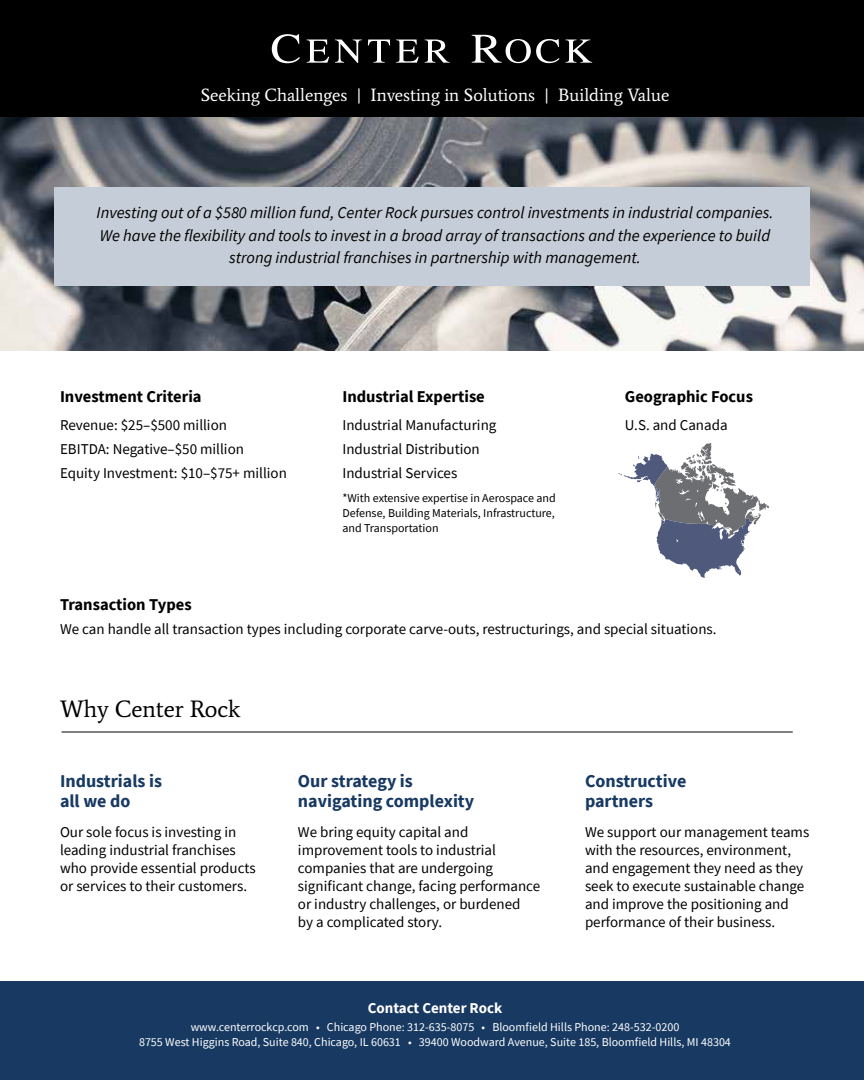
<style>
.page{position:relative;width:864px;height:1080px;background:#fff}
.page>*{position:absolute;margin:0;border:0;box-sizing:border-box;transform-origin:0 0}
.t1{font:24px "Average";color:#000}
.t2{font:700 18px/19.5px "Source Sans Pro";color:#173962}
.t3{font:18px "Average";color:#fff}
.t4{font:italic 16.5px/22.5px "Source Sans Pro";color:#000;text-align:center}
.t5{font:700 16.5px "Source Sans Pro";color:#000}
.t6{font:15px/18px "Source Sans Pro";color:#000}
.t7{font:700 15px "Source Sans Pro";color:#fff}
.t8{font:12px/15px "Source Sans Pro";color:#fff;text-align:center}
.t9{font:12px/15px "Source Sans Pro";color:#000;text-align:justify}
</style>
<div class="page">
<div style="left:0;top:0;width:864px;height:118px;background:#000"></div>
<img style="left:0;top:118px;width:864px;height:233px">
<div style="left:54px;top:187px;width:756px;height:99px;background:#c5ced8"></div>
<svg style="left:272px;top:34px;width:28px;height:29px"></svg>
<svg style="left:307px;top:40px;width:22px;height:23px"></svg>
<svg style="left:335px;top:40px;width:27px;height:23px"></svg>
<svg style="left:368px;top:40px;width:22px;height:23px"></svg>
<svg style="left:396px;top:40px;width:23px;height:23px"></svg>
<svg style="left:425px;top:40px;width:25px;height:23px"></svg>
<svg style="left:472px;top:35px;width:87px;height:28px"></svg>
<svg style="left:566px;top:40px;width:26px;height:23px"></svg>
<hr style="left:62px;top:732px;width:731px;height:1px;background:#000">
<div style="left:0;top:981px;width:864px;height:99px;background:#173962"></div>
<svg style="left:618px;top:443px;width:151px;height:135px"></svg>
<p class="t3" style="left:201px;top:84px;width:470px">Seeking Challenges | Investing in Solutions | Building Value</p>
<p class="t4" style="left:97px;top:201px;width:678px">Investing out of a $580 million fund, Center Rock pursues control investments in industrial companies.<br>We have the flexibility and tools to invest in a broad array of transactions and the experience to build strong industrial franchises in partnership with management.</p>
<p class="t5" style="left:60px;top:385px;width:143px">Investment Criteria</p>
<p class="t6" style="left:60px;top:413px;width:228px;line-height:24px">Revenue: $25–$500 million<br>EBITDA: Negative–$50 million<br>Equity Investment: $10–$75+ million</p>
<p class="t5" style="left:342px;top:385px;width:144px">Industrial Expertise</p>
<p class="t6" style="left:342px;top:413px;width:156px;line-height:24px">Industrial Manufacturing<br>Industrial Distribution<br>Industrial Services</p>
<p class="t9" style="left:342px;top:490px;width:215px">*With extensive expertise in Aerospace and Defense, Building Materials, Infrastructure, and Transportation</p>
<p class="t5" style="left:625px;top:385px;width:130px">Geographic Focus</p>
<p class="t6" style="left:625px;top:416px;width:104px">U.S. and Canada</p>
<p class="t5" style="left:60px;top:594px;width:133px">Transaction Types</p>
<p class="t6" style="left:60px;top:620px;width:658px">We can handle all transaction types including corporate carve-outs, restructurings, and special situations.</p>
<h1 class="t1" style="left:60px;top:694px;width:182px">Why Center Rock</h1>
<p class="t2" style="left:60px;top:771px;width:104px">Industrials is all we do</p>
<p class="t6" style="left:60px;top:823px;width:197px">Our sole focus is investing in leading industrial franchises who provide essential products or services to their customers.</p>
<p class="t2" style="left:298px;top:771px;width:178px">Our strategy is navigating complexity</p>
<p class="t6" style="left:298px;top:823px;width:244px">We bring equity capital and improvement tools to industrial companies that are undergoing significant change, facing performance or industry challenges, or burdened<br>by a complicated story.</p>
<p class="t2" style="left:585px;top:771px;width:103px">Constructive partners</p>
<p class="t6" style="left:585px;top:823px;width:226px">We support our management teams with the resources, environment, and engagement they need as they seek to execute sustainable change and improve the positioning and performance of their business.</p>
<p class="t7" style="left:368px;top:998px;width:136px">Contact Center Rock</p>
<p class="t8" style="left:139px;top:1020px;width:593px">www.centerrockcp.com • Chicago Phone: 312-635-8075 • Bloomfield Hills Phone: 248-532-0200<br>8755 West Higgins Road, Suite 840, Chicago, IL 60631 • 39400 Woodward Avenue, Suite 185, Bloomfield Hills, MI 48304</p>
</div>
